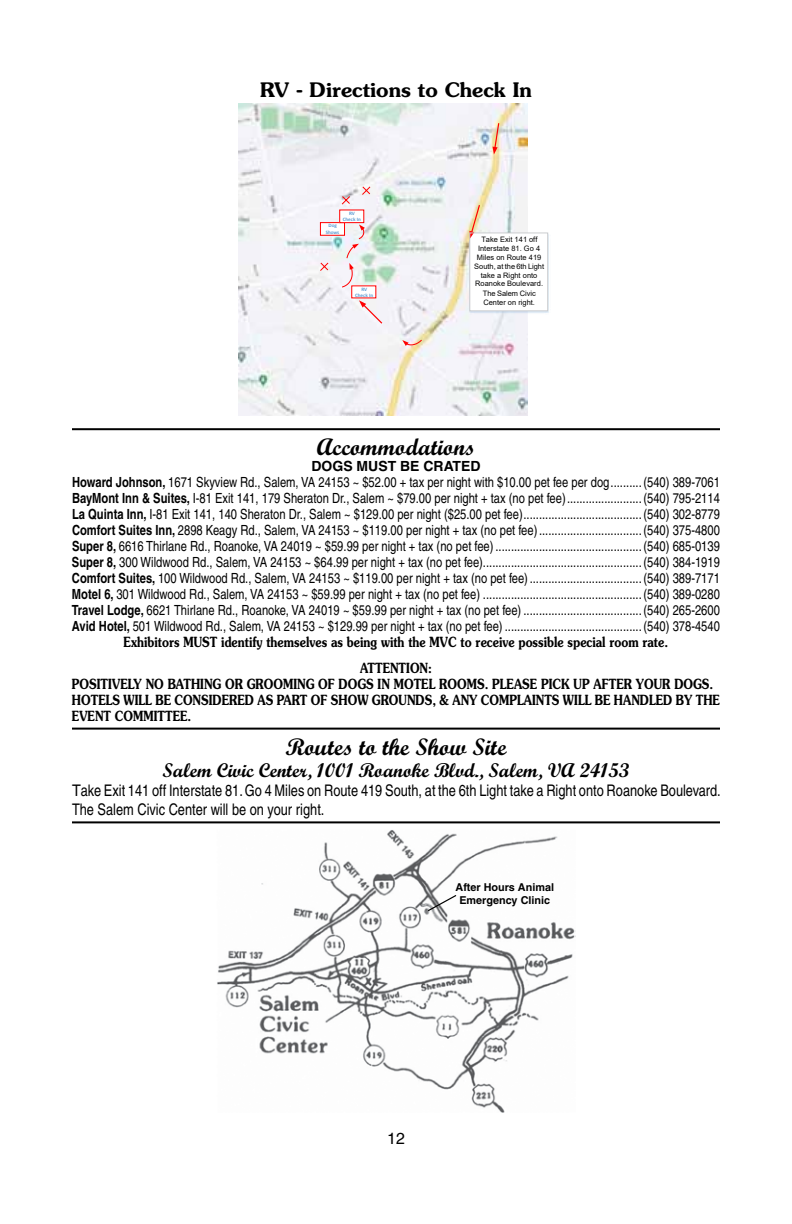
<style>
.page{position:relative;width:792px;height:1224px;background:#fff}
.page>*{position:absolute;margin:0;border:0;box-sizing:border-box;transform-origin:0 0}
.t1{font:700 24px "Script";color:#000}
.t2{font:700 20px "Script";color:#000}
.t3{font:600 20px "Souvenir";color:#000}
.t4{font:16px/19.2px "Helvetica";color:#000;scale:.9 1}
.t5{font:16px "Helvetica";color:#000}
.t6{font:14px/16px "Helvetica";color:#000;text-align:center;scale:.8 1}
.t7{font:600 14px/26px "Souvenir";color:#000;scale:.8 1}
.t8{font:700 10.8px/13px "Helvetica";color:#000;text-align:center}
.t9{font:7.4px/9px "Arial";color:#000;text-align:center}
.t10{font:700 5.2px/6px "Calibri";letter-spacing:-.015em;color:#5b9bd2;text-align:center}
.s1{font-weight:700}
</style>
<div class="page">
<hr style="left:72px;top:728px;width:648px;height:2px;background:#000">
<img style="left:239px;top:104px;width:289px;height:311px">
<img style="left:467px;top:231px;width:82px;height:83px">
<div style="left:470px;top:233px;width:78px;height:78px;background:#fff"></div>
<svg style="left:493px;top:122px;width:7px;height:33px"></svg>
<svg style="left:402px;top:339px;width:21px;height:7px"></svg>
<svg style="left:359px;top:300px;width:25px;height:25px"></svg>
<svg style="left:469px;top:204px;width:12px;height:35px"></svg>
<svg style="left:319px;top:186px;width:52px;height:102px"></svg>
<div style="left:320px;top:223px;width:25px;height:12px;background:#fff"></div>
<div style="left:320px;top:222px;width:25px;height:13px;border:1px solid #f00"></div>
<div style="left:340px;top:210px;width:24px;height:13px;background:#fff"></div>
<div style="left:339px;top:210px;width:25px;height:13px;border:1px solid #f00"></div>
<div style="left:352px;top:286px;width:24px;height:12px;background:#fff"></div>
<div style="left:470px;top:233px;width:78px;height:78px;border:1px solid #cbcdcf"></div>
<hr style="left:72px;top:821px;width:648px;height:2px;background:#000">
<img style="left:217px;top:830px;width:358px;height:283px">
<svg style="left:427px;top:894px;width:31px;height:18px"></svg>
<hr style="left:72px;top:428px;width:648px;height:2px;background:#000">
<h2 class="t3" style="left:260px;top:77px;width:273px">RV - DIRECTIONS TO CHECK IN</h2>
<p class="t10" style="left:343px;top:210px;width:20px">RV<br>Check In</p>
<p class="t10" style="left:326px;top:223px;width:15px">Dog<br>Shows</p>
<p class="t10" style="left:355px;top:286px;width:20px">RV<br>Check In</p>
<p class="t9" style="left:474px;top:235px;width:71px">Take Exit 141 off<br>Interstate 81. Go 4<br>Miles on Route 419<br>South, at the 6th Light take a Right onto<br>Roanoke Boulevard.<br>The Salem Civic<br>Center on right.</p>
<h1 class="t1" style="left:317px;top:433px;width:160px">Accommodations</h1>
<p class="t6" style="left:72px;top:458px;width:811px"><span class="s1">DOGS MUST BE CRATED<br>Howard Johnson,</span> 1671 Skyview Rd., Salem, VA 24153 ~ $52.00 + tax per night with $10.00 pet fee per dog..........(540) 389-7061<br><span class="s1">BayMont Inn &amp; Suites,</span> I-81 Exit 141, 179 Sheraton Dr., Salem ~ $79.00 per night + tax (no pet fee)........................(540) 795-2114<br><span class="s1">La Quinta Inn,</span> I-81 Exit 141, 140 Sheraton Dr., Salem ~ $129.00 per night ($25.00 pet fee)......................................(540) 302-8779<br><span class="s1">Comfort Suites Inn,</span> 2898 Keagy Rd., Salem, VA 24153 ~ $119.00 per night + tax (no pet fee).................................(540) 375-4800<br><span class="s1">Super 8,</span> 6616 Thirlane Rd., Roanoke, VA 24019 ~ $59.99 per night + tax (no pet fee) ...............................................(540) 685-0139<br><span class="s1">Super 8,</span> 300 Wildwood Rd., Salem, VA 24153 ~ $64.99 per night + tax (no pet fee)...................................................(540) 384-1919<br><span class="s1">Comfort Suites,</span> 100 Wildwood Rd., Salem, VA 24153 ~ $119.00 per night + tax (no pet fee)....................................(540) 389-7171<br><span class="s1">Motel 6,</span> 301 Wildwood Rd., Salem, VA 24153 ~ $59.99 per night + tax (no pet fee) ...................................................(540) 389-0280<br><span class="s1">Travel Lodge,</span> 6621 Thirlane Rd., Roanoke, VA 24019 ~ $59.99 per night + tax (no pet fee) ......................................(540) 265-2600<br><span class="s1">Avid Hotel,</span> 501 Wildwood Rd., Salem, VA 24153 ~ $129.99 per night + tax (no pet fee) ............................................(540) 378-4540</p>
<p class="t7" style="left:360px;top:629px;width:387px;text-indent:-236px">EXHIBITORS MUST IDENTIFY THEMSELVES AS BEING WITH THE MVC TO RECEIVE POSSIBLE SPECIAL ROOM RATE.<br>ATTENTION</p>
<p class="t7" style="left:428px;top:655px;width:6px">:</p>
<p class="t7" style="left:72px;top:671px;width:20px">POSITIVELY</p>
<p class="t7" style="left:146px;top:671px;width:49px">NO BATHING</p>
<p class="t7" style="left:225px;top:671px;width:50px">OR GROOMING</p>
<p class="t7" style="left:318px;top:671px;width:38px">OF DOGS</p>
<p class="t7" style="left:378px;top:671px;width:32px">IN MOTEL</p>
<p class="t7" style="left:439px;top:671px;width:13px">ROOMS</p>
<p class="t7" style="left:485px;top:671px;width:30px">. PLEASE</p>
<p class="t7" style="left:541px;top:671px;width:10px">PICK</p>
<p class="t7" style="left:574px;top:671px;width:36px">UP AFTER</p>
<p class="t7" style="left:636px;top:671px;width:12px">YOUR</p>
<p class="t7" style="left:674px;top:671px;width:12px">DOGS</p>
<p class="t7" style="left:710px;top:671px;width:6px">.</p>
<p class="t7" style="left:72px;top:687px;width:23px">HOTELS</p>
<p class="t7" style="left:124px;top:687px;width:10px">WILL</p>
<p class="t7" style="left:155px;top:687px;width:35px">BE CONSIDERED</p>
<p class="t7" style="left:257px;top:687px;width:35px">AS PART</p>
<p class="t7" style="left:311px;top:687px;width:38px">OF SHOW</p>
<p class="t7" style="left:372px;top:687px;width:12px">GROUNDS</p>
<p class="t7" style="left:432px;top:687px;width:37px">, &amp; ANY</p>
<p class="t7" style="left:481px;top:687px;width:11px">COMPLAINTS</p>
<p class="t7" style="left:563px;top:687px;width:10px">WILL</p>
<p class="t7" style="left:595px;top:687px;width:36px">BE HANDLED</p>
<p class="t7" style="left:676px;top:687px;width:36px">BY THE</p>
<p class="t7" style="left:72px;top:703px;width:11px">EVENT</p>
<p class="t7" style="left:115px;top:703px;width:12px">COMMITTEE</p>
<p class="t7" style="left:188px;top:703px;width:6px">.</p>
<h1 class="t1" style="left:286px;top:732px;width:222px">Routes to the Show Site</h1>
<h2 class="t2" style="left:163px;top:758px;width:468px">Salem Civic Center, 1001 Roanoke Blvd., Salem, VA 24153</h2>
<p class="t4" style="left:72px;top:781px;width:722px">Take Exit 141 off Interstate 81. Go 4 Miles on Route 419 South, at the 6th Light take a Right onto Roanoke Boulevard.<br>The Salem Civic Center will be on your right.</p>
<p class="t8" style="left:456px;top:881px;width:100px">After Hours Animal<br>Emergency Clinic</p>
<p class="t5" style="left:387px;top:1129px;width:19px">12</p>
</div>
